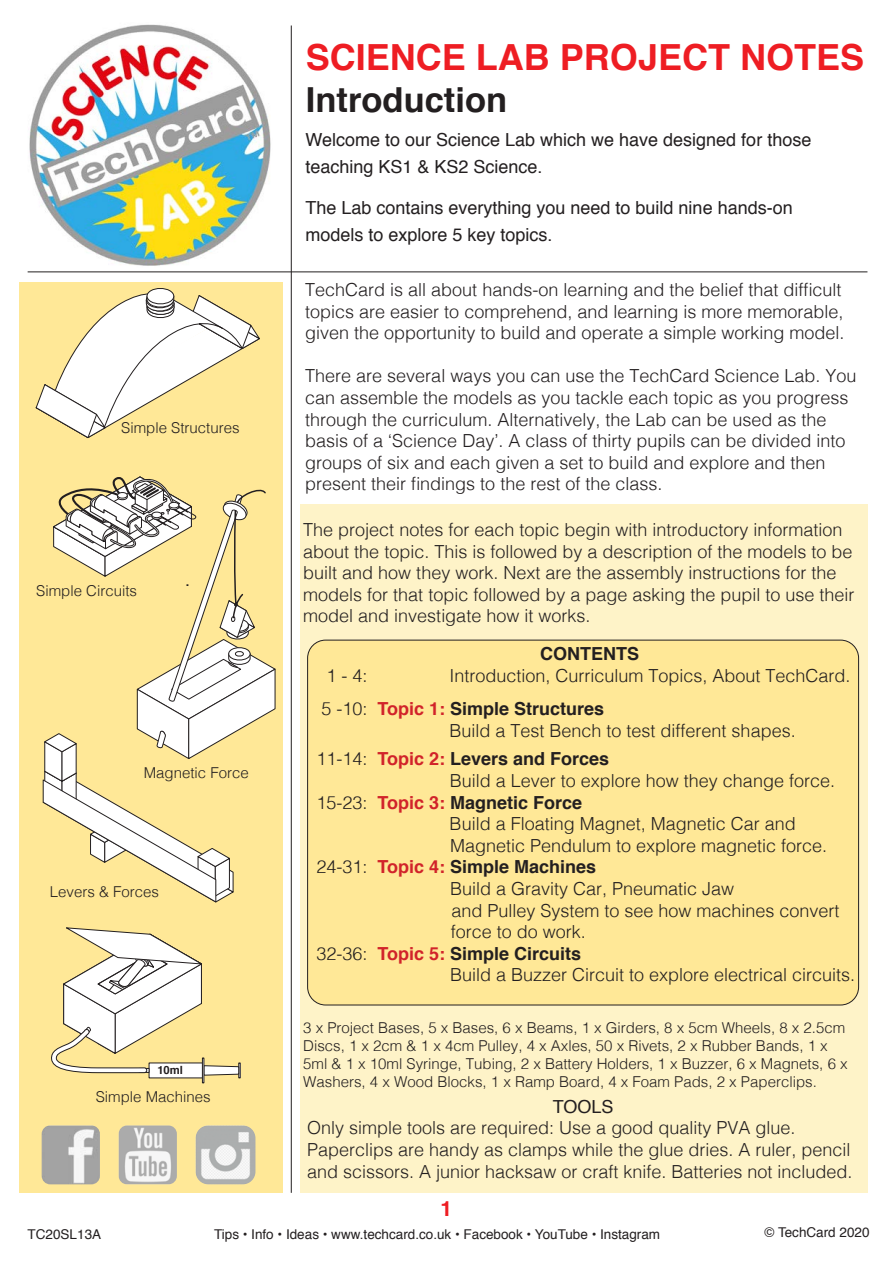
<style>
.page{position:relative;width:893px;height:1263px;background:#fff}
.page>*{position:absolute;margin:0;border:0;box-sizing:border-box;transform-origin:0 0}
.t1{font:700 36px "Helvetica";color:#ee1d23}
.t2{font:700 34.5px "Helvetica";color:#231f20}
.t3{font:700 21px "Helvetica";color:#ee1d23}
.t4{font:300 18px/21.6px "Helvetica";color:#231f20}
.t5{font:18px/27px "Helvetica";color:#231f20}
.t6{font:700 18px "Helvetica";color:#231f20}
.t7{font:300 15px/18px "Helvetica";color:#231f20}
.t8{font:13.5px "Helvetica";color:#231f20}
.t9{font:700 11.25px "Helvetica";color:#231f20}
.s1{font-weight:300}
.s2{color:#d1232a}
</style>
<div class="page">
<div style="left:300px;top:504px;width:567px;height:689px;background:#fef3c8"></div>
<div style="left:19px;top:283px;width:264px;height:910px;background:#ffe897"></div>
<hr style="left:291px;top:26px;width:1px;height:1167px;background:#231f20">
<img style="left:29px;top:24px;width:242px;height:242px">
<hr style="left:28px;top:271px;width:839px;height:1px;background:#231f20">
<svg style="left:35px;top:288px;width:225px;height:150px"></svg>
<img style="left:42px;top:1125px;width:58px;height:59px">
<img style="left:119px;top:1125px;width:58px;height:59px">
<img style="left:196px;top:1125px;width:59px;height:59px">
<div style="left:238px;top:1062px;width:3px;height:16px;border:1px solid #231f20"></div>
<div style="left:202px;top:1057px;width:2px;height:26px;border:1px solid #231f20"></div>
<svg style="left:42px;top:476px;width:234px;height:427px"></svg>
<div style="left:308px;top:640px;width:551px;height:365px;background:#ffe897;border-radius:18px"></div>
<svg style="left:51px;top:927px;width:189px;height:151px"></svg>
<p class="t7" style="left:121px;top:417px;width:120px">Simple Structures</p>
<p class="t7" style="left:36px;top:581px;width:102px">Simple Circuits</p>
<p class="t5" style="left:185px;top:567px;width:7px">.</p>
<p class="t7" style="left:144px;top:762px;width:107px">Magnetic Force</p>
<p class="t7" style="left:50px;top:882px;width:111px">Levers &amp; Forces</p>
<p class="t9" style="left:157px;top:1061px;width:27px">10ml</p>
<p class="t7" style="left:96px;top:1086px;width:117px">Simple Machines</p>
<p class="t1" style="left:306px;top:29px;width:560px">SCIENCE LAB PROJECT NOTES</p>
<p class="t2" style="left:306px;top:72px;width:203px">Introduction</p>
<p class="t5" style="left:305px;top:127px;width:507px">Welcome to our Science Lab which we have designed for those teaching KS1 &amp; KS2 Science.</p>
<p class="t5" style="left:305px;top:194px;width:489px">The Lab contains everything you need to build nine hands-on</p>
<p class="t5" style="left:305px;top:221px;width:249px">models to explore 5 key topics.</p>
<p class="t4" style="left:305px;top:278px;width:541px">TechCard is all about hands-on learning and the belief that difficult topics are easier to comprehend, and learning is more memorable, given the opportunity to build and operate a simple working model.</p>
<p class="t4" style="left:305px;top:364px;width:553px">There are several ways you can use the TechCard Science Lab. You can assemble the models as you tackle each topic as you progress through the curriculum. Alternatively, the Lab can be used as the basis of a ‘Science Day’. A class of thirty pupils can be divided into groups of six and each given a set to build and explore and then present their findings to the rest of the class.</p>
<p class="t4" style="left:303px;top:517px;width:553px">The project notes for each topic begin with introductory information about the topic. This is followed by a description of the models to be built and how they work. Next are the assembly instructions for the models for that topic followed by a page asking the pupil to use their model and investigate how it works.</p>
<p class="t6" style="left:540px;top:639px;width:100px">CONTENTS</p>
<p class="t4" style="left:326px;top:663px;width:43px">1 - 4:</p>
<p class="t4" style="left:449px;top:663px;width:403px">Introduction, Curriculum Topics, About TechCard.</p>
<p class="t6" style="left:321px;top:694px;width:284px"><span class="s1">5 -10:</span> <span class="s2">Topic 1:</span> Simple Structures</p>
<p class="t4" style="left:449px;top:718px;width:348px">Build a Test Bench to test different shapes.</p>
<p class="t6" style="left:316px;top:744px;width:294px"><span class="s1">11-14:</span> <span class="s2">Topic 2:</span> Levers and Forces</p>
<p class="t4" style="left:450px;top:768px;width:387px">Build a Lever to explore how they change force.</p>
<p class="t6" style="left:316px;top:788px;width:267px"><span class="s1">15-23:</span> <span class="s2">Topic 3:</span> Magnetic Force</p>
<p class="t4" style="left:450px;top:812px;width:348px">Build a Floating Magnet, Magnetic Car and</p>
<p class="t4" style="left:450px;top:833px;width:379px">Magnetic Pendulum to explore magnetic force.</p>
<p class="t6" style="left:316px;top:852px;width:281px"><span class="s1">24-31:</span> <span class="s2">Topic 4:</span> Simple Machines</p>
<p class="t4" style="left:450px;top:876px;width:286px">Build a Gravity Car, Pneumatic Jaw</p>
<p class="t4" style="left:451px;top:898px;width:390px">and Pulley System to see how machines convert force to do work.</p>
<p class="t6" style="left:316px;top:939px;width:266px"><span class="s1">32-36:</span> <span class="s2">Topic 5:</span> Simple Circuits</p>
<p class="t4" style="left:450px;top:963px;width:407px">Build a Buzzer Circuit to explore electrical circuits.</p>
<p class="t7" style="left:303px;top:1017px;width:546px">3 x Project Bases, 5 x Bases, 6 x Beams, 1 x Girders, 8 x 5cm Wheels, 8 x 2.5cm Discs, 1 x 2cm &amp; 1 x 4cm Pulley, 4 x Axles, 50 x Rivets, 2 x Rubber Bands, 1 x 5ml &amp; 1 x 10ml Syringe, Tubing, 2 x Battery Holders, 1 x Buzzer, 6 x Magnets, 6 x Washers, 4 x Wood Blocks, 1 x Ramp Board, 4 x Foam Pads, 2 x Paperclips.</p>
<p class="t5" style="left:553px;top:1093px;width:62px">TOOLS</p>
<p class="t4" style="left:307px;top:1116px;width:547px">Only simple tools are required: Use a good quality PVA glue.<br>Paperclips are handy as clamps while the glue dries. A ruler, pencil and scissors. A junior hacksaw or craft knife. Batteries not included.</p>
<p class="t3" style="left:441px;top:1192px;width:13px">1</p>
<p class="t8" style="left:28px;top:1223px;width:75px">TC20SL13A</p>
<p class="t8" style="left:214px;top:1223px;width:448px">Tips • Info • Ideas • www.techcard.co.uk • Facebook • YouTube • Instagram</p>
<p class="t8" style="left:765px;top:1222px;width:107px">© TechCard 2020</p>
</div>
